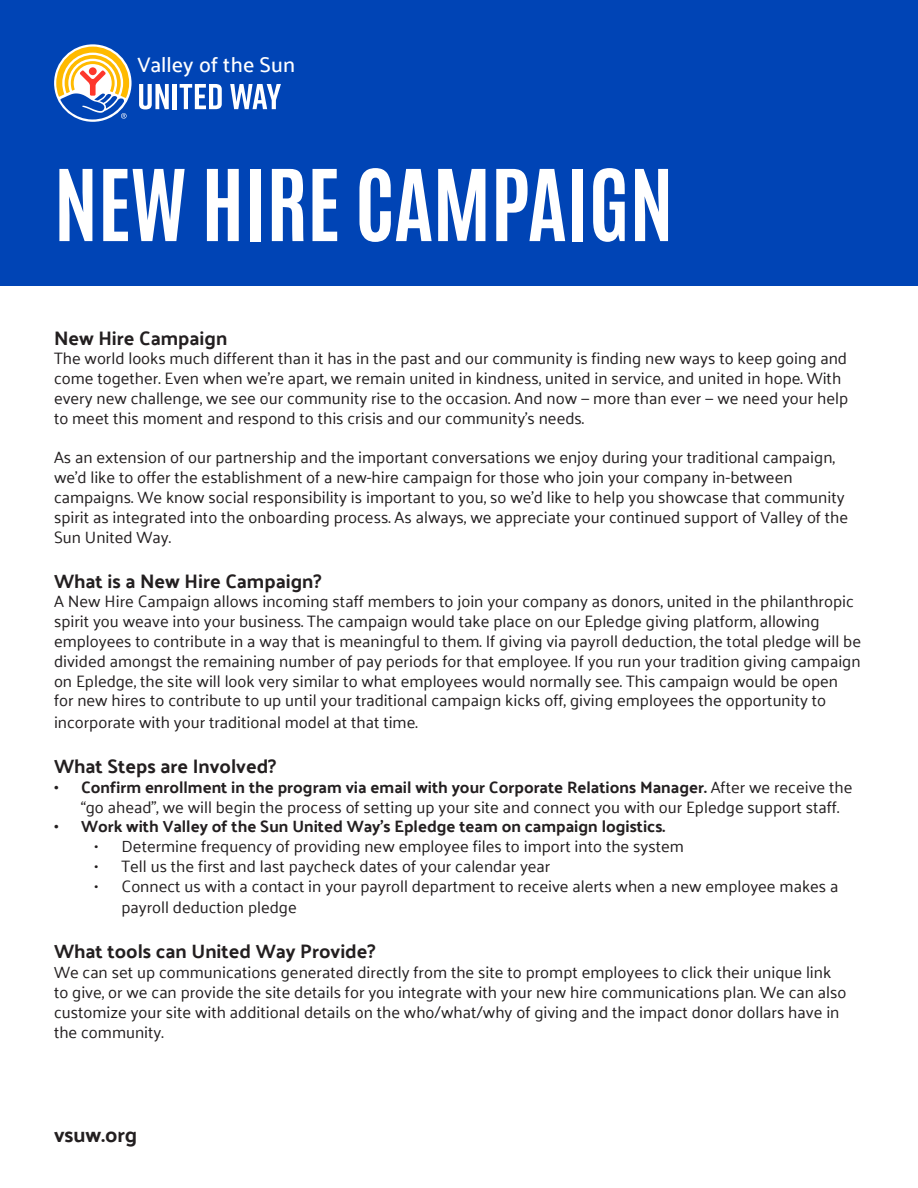
<style>
.page{position:relative;width:918px;height:1188px;background:#fff}
.page>*{position:absolute;margin:0;border:0;box-sizing:border-box;transform-origin:0 0}
.t1{font:700 84px "Antonio";color:#fff}
.t2{font:500 21.3px "Palanquin";color:#fff}
.t3{font:700 21px "Palanquin";color:#231f20}
.t4{font:700 19.5px "Palanquin";color:#231f20}
.t5{font:16.5px/19.8px "Palanquin";color:#231f20}
.t6{font:700 16.5px "Palanquin";color:#231f20}
.s1{font-weight:700}
</style>
<div class="page">
<div style="left:0;top:0;width:918px;height:285px;background:#0044b5"></div>
<svg style="left:139px;top:84px;width:30px;height:25px"></svg>
<hr style="left:173px;top:84px;width:4px;height:25px;background:#fff">
<svg style="left:180px;top:84px;width:42px;height:25px"></svg>
<svg style="left:230px;top:84px;width:51px;height:25px"></svg>
<svg style="left:54px;top:44px;width:78px;height:78px"></svg>
<svg style="left:56px;top:47px;width:73px;height:72px"></svg>
<p class="t2" style="left:137px;top:52px;width:159px">Valley of the Sun</p>
<p class="t1" style="left:54px;top:144px;width:621px">NEW HIRE CAMPAIGN</p>
<p class="t4" style="left:54px;top:327px;width:175px">New Hire Campaign</p>
<p class="t5" style="left:54px;top:349px;width:796px">The world looks much different than it has in the past and our community is finding new ways to keep going and come together. Even when we’re apart, we remain united in kindness, united in service, and united in hope. With every new challenge, we see our community rise to the occasion. And now — more than ever — we need your help to meet this moment and respond to this crisis and our community’s needs.</p>
<p class="t5" style="left:54px;top:448px;width:796px">As an extension of our partnership and the important conversations we enjoy during your traditional campaign, we’d like to offer the establishment of a new-hire campaign for those who join your company in-between campaigns. We know social responsibility is important to you, so we’d like to help you showcase that community spirit as integrated into the onboarding process. As always, we appreciate your continued support of Valley of the Sun United Way.</p>
<p class="t4" style="left:54px;top:570px;width:269px">What is a New Hire Campaign?</p>
<p class="t5" style="left:54px;top:592px;width:809px">A New Hire Campaign allows incoming staff members to join your company as donors, united in the philanthropic spirit you weave into your business. The campaign would take place on our Epledge giving platform, allowing employees to contribute in a way that is meaningful to them. If giving via payroll deduction, the total pledge will be divided amongst the remaining number of pay periods for that employee. If you run your tradition giving campaign on Epledge, the site will look very similar to what employees would normally see. This campaign would be open for new hires to contribute to up until your traditional campaign kicks off, giving employees the opportunity to</p>
<p class="t5" style="left:54px;top:712px;width:365px">incorporate with your traditional model at that time.</p>
<p class="t4" style="left:54px;top:755px;width:224px">What Steps are Involved?</p>
<p class="t5" style="left:81px;top:777px;width:773px;text-indent:-27px"><span class="s1">• Confirm enrollment in the program via email with your Corporate Relations Manager.</span> After we receive the “go ahead”, we will begin the process of setting up your site and connect you with our Epledge support staff.</p>
<p class="t6" style="left:54px;top:817px;width:613px">• Work with Valley of the Sun United Way’s Epledge team on campaign logistics.</p>
<p class="t5" style="left:94px;top:837px;width:591px">• Determine frequency of providing new employee files to import into the system</p>
<p class="t5" style="left:94px;top:856px;width:457px">• Tell us the first and last paycheck dates of your calendar year</p>
<p class="t5" style="left:122px;top:875px;width:718px;line-height:21.6px;text-indent:-27px">• Connect us with a contact in your payroll department to receive alerts when a new employee makes a payroll deduction pledge</p>
<p class="t4" style="left:54px;top:940px;width:323px">What tools can United Way Provide?</p>
<p class="t5" style="left:54px;top:963px;width:794px">We can set up communications generated directly from the site to prompt employees to click their unique link to give, or we can provide the site details for you integrate with your new hire communications plan. We can also customize your site with additional details on the who/what/why of giving and the impact donor dollars have in the community.</p>
<p class="t3" style="left:54px;top:1123px;width:85px">vsuw.org</p>
</div>
